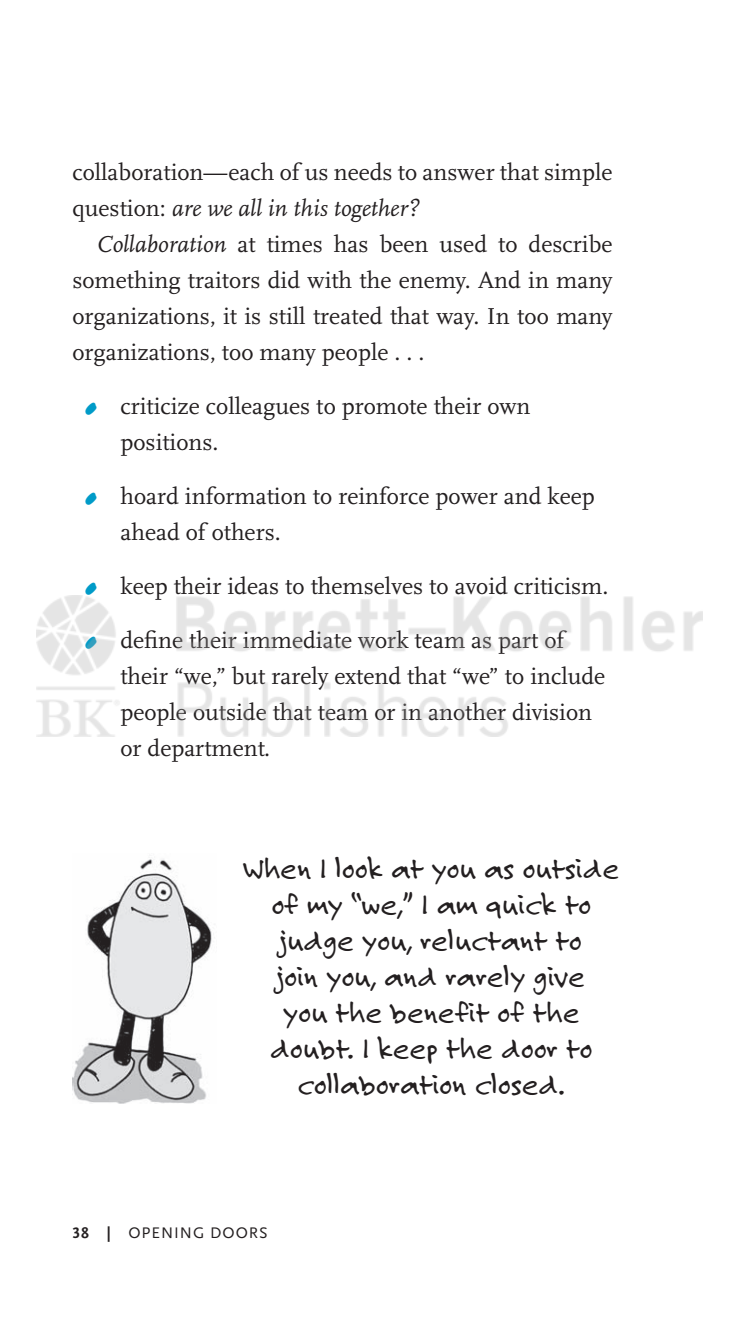
<style>
.page{position:relative;width:739px;height:1332px;background:#fff}
.page>*{position:absolute;margin:0;border:0;box-sizing:border-box;transform-origin:0 0}
.t1{font:32px/36px "Felt Tip Roman";color:#231f20;text-align:center}
.t2{font:24px/36px "Scala Pro";color:#231f20}
.t3{font:16px "Scala Sans Pro";letter-spacing:.06em;color:#231f20}
.s1{font-style:italic}
.s2{font-family:"Felt Tip Roman";font-size:36px;color:#009bc8}
.s3{font-weight:700}
</style>
<div class="page">
<img style="left:72px;top:859px;width:140px;height:244px">
<img style="left:37px;top:596px;width:665px;height:140px">
<p class="t2" style="left:72px;top:154px;width:541px">collaboration—each of us needs to answer that simple question: <span class="s1">are we all in this together?</span></p>
<p class="t2" style="left:72px;top:226px;width:542px;text-align:justify;text-indent:24px"><span class="s1">Collaboration</span> at times has been used to describe something traitors did with the enemy. And in many organizations, it is still treated that way. In too many organizations, too many people . . .</p>
<p class="t2" style="left:120px;top:388px;width:411px;text-indent:-36px"><span class="s2">•</span> criticize colleagues to promote their own positions.</p>
<p class="t2" style="left:120px;top:478px;width:476px;text-indent:-36px"><span class="s2">•</span> hoard information to reinforce power and keep ahead of others.</p>
<p class="t2" style="left:84px;top:568px;width:525px"><span class="s2">•</span> keep their ideas to themselves to avoid criticism.</p>
<p class="t2" style="left:120px;top:622px;width:486px;text-indent:-36px"><span class="s2">•</span> define their immediate work team as part of their “we,” but rarely extend that “we” to include people outside that team or in another division or department.</p>
<h1 class="t1" style="left:243px;top:849px;width:377px">When I look at you as outside of my “we,” I am quick to judge you, reluctant to<br>join you, and rarely give<br>you the benefit of the doubt. I keep the door to collaboration closed.</h1>
<p class="t3" style="left:72px;top:1224px;width:197px"><span class="s3">38 |</span> OPENING DOOrS</p>
</div>
